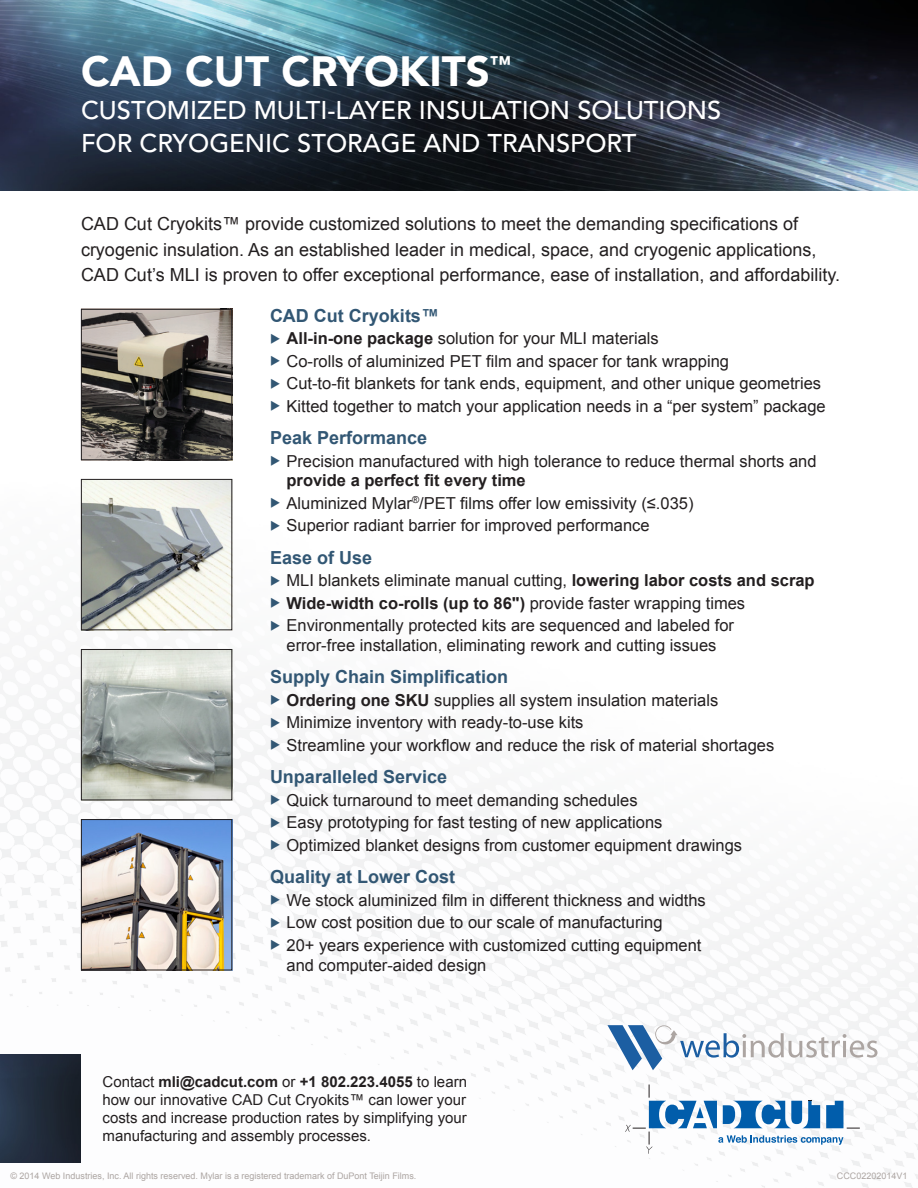
<style>
.page{position:relative;width:918px;height:1188px;background:#fff}
.page>*{position:absolute;margin:0;border:0;box-sizing:border-box;transform-origin:0 0}
.t1{font:900 42px "Avenir LT Std";color:#fff}
.t2{font:500 25.5px/33px "Avenir LT Std";color:#fff}
.t3{font:18px/25.5px "Arial";color:#231f20}
.t4{font:700 18px "Arial";color:#325774}
.t5{font:16.5px/19.8px "Arial";color:#231f20}
.t6{font:700 16.5px "Arial";color:#231f20}
.t7{font:15px/18px "Arial";color:#231f20;text-align:justify}
.t8{font:9px "Arial";color:#aca5a2}
.s1{color:#325774}
.s2{font-weight:700}
.s3{font-weight:400}
</style>
<div class="page">
<svg style="left:0;top:487px;width:370px;height:281px"></svg>
<svg style="left:0;top:768px;width:590px;height:91px"></svg>
<svg style="left:3px;top:859px;width:915px;height:329px"></svg>
<svg style="left:0;top:885px;width:918px;height:256px"></svg>
<img style="left:0;top:0;width:918px;height:190px">
<img style="left:0;top:1055px;width:81px;height:108px">
<svg style="left:608px;top:1025px;width:270px;height:45px"></svg>
<svg style="left:625px;top:1085px;width:235px;height:69px"></svg>
<img style="left:83px;top:311px;width:147px;height:147px">
<div style="left:81px;top:309px;width:151px;height:151px;border:1px solid #231f20"></div>
<img style="left:83px;top:481px;width:147px;height:147px">
<div style="left:81px;top:479px;width:151px;height:151px;border:1px solid #231f20"></div>
<img style="left:83px;top:821px;width:147px;height:147px">
<div style="left:81px;top:819px;width:151px;height:151px;border:1px solid #231f20"></div>
<img style="left:83px;top:651px;width:147px;height:147px">
<div style="left:81px;top:649px;width:151px;height:151px;border:1px solid #231f20"></div>
<h1 class="t1" style="left:81px;top:46px;width:431px">CAD CUT CRYOKITS<sup>™</sup></h1>
<h2 class="t2" style="left:81px;top:94px;width:642px">CUSTOMIZED MULTI-LAYER INSULATION SOLUTIONS<br>FOR CRYOGENIC STORAGE AND TRANSPORT</h2>
<p class="t3" style="left:81px;top:211px;width:761px">CAD Cut Cryokits™ provide customized solutions to meet the demanding specifications of cryogenic insulation. As an established leader in medical, space, and cryogenic applications,<br>CAD Cut’s MLI is proven to offer exceptional performance, ease of installation, and affordability.</p>
<p class="t4" style="left:270px;top:303px;width:171px">CAD Cut Cryokits™</p>
<p class="t5" style="left:270px;top:329px;width:390px"><span class="s1">◆</span> <span class="s2">All-in-one package</span> solution for your MLI materials</p>
<p class="t5" style="left:270px;top:351px;width:461px"><span class="s1">◆</span> Co-rolls of aluminized PET film and spacer for tank wrapping</p>
<p class="t5" style="left:270px;top:374px;width:553px"><span class="s1">◆</span> Cut-to-fit blankets for tank ends, equipment, and other unique geometries</p>
<p class="t5" style="left:270px;top:396px;width:557px"><span class="s1">◆</span> Kitted together to match your application needs in a “per system” package</p>
<p class="t4" style="left:270px;top:426px;width:159px">Peak Performance</p>
<p class="t5" style="left:286px;top:451px;width:532px;text-indent:-16px"><span class="s1">◆</span> Precision manufactured with high tolerance to reduce thermal shorts and <span class="s2">provide a perfect fit every time</span></p>
<p class="t5" style="left:270px;top:493px;width:425px"><span class="s1">◆</span> Aluminized Mylar<sup>®</sup>/PET films offer low emissivity (≤.035)</p>
<p class="t5" style="left:270px;top:516px;width:381px"><span class="s1">◆</span> Superior radiant barrier for improved performance</p>
<p class="t4" style="left:270px;top:545px;width:104px">Ease of Use</p>
<p class="t5" style="left:270px;top:571px;width:546px"><span class="s1">◆</span> MLI blankets eliminate manual cutting, <span class="s2">lowering labor costs and scrap</span></p>
<p class="t6" style="left:270px;top:592px;width:477px"><span class="s1">◆</span> Wide-width co-rolls (up to 86") <span class="s3">provide faster wrapping times</span></p>
<p class="t5" style="left:270px;top:616px;width:466px;text-align:center"><span class="s1">◆</span> Environmentally protected kits are sequenced and labeled for error-free installation, eliminating rework and cutting issues</p>
<p class="t4" style="left:270px;top:665px;width:240px">Supply Chain Simplification</p>
<p class="t5" style="left:270px;top:690px;width:450px"><span class="s1">◆</span> <span class="s2">Ordering one SKU</span> supplies all system insulation materials</p>
<p class="t5" style="left:270px;top:713px;width:315px"><span class="s1">◆</span> Minimize inventory with ready-to-use kits</p>
<p class="t5" style="left:270px;top:735px;width:506px"><span class="s1">◆</span> Streamline your workflow and reduce the risk of material shortages</p>
<p class="t4" style="left:270px;top:765px;width:179px">Unparalleled Service</p>
<p class="t5" style="left:270px;top:790px;width:369px"><span class="s1">◆</span> Quick turnaround to meet demanding schedules</p>
<p class="t5" style="left:270px;top:813px;width:394px"><span class="s1">◆</span> Easy prototyping for fast testing of new applications</p>
<p class="t5" style="left:270px;top:835px;width:474px"><span class="s1">◆</span> Optimized blanket designs from customer equipment drawings</p>
<p class="t4" style="left:270px;top:865px;width:187px">Quality at Lower Cost</p>
<p class="t5" style="left:270px;top:890px;width:437px"><span class="s1">◆</span> We stock aluminized film in different thickness and widths</p>
<p class="t5" style="left:270px;top:913px;width:394px"><span class="s1">◆</span> Low cost position due to our scale of manufacturing</p>
<p class="t5" style="left:286px;top:935px;width:416px;text-indent:-16px"><span class="s1">◆</span> 20+ years experience with customized cutting equipment and computer-aided design</p>
<p class="t7" style="left:103px;top:1073px;width:366px">Contact <span class="s2">mli@cadcut.com</span> or <span class="s2">+1 802.223.4055</span> to learn how our innovative CAD Cut Cryokits™ can lower your costs and increase production rates by simplifying your manufacturing and assembly processes.</p>
<p class="t8" style="left:10px;top:1170px;width:407px">© 2014 Web Industries, Inc. All rights reserved. Mylar is a registered trademark of DuPont Teijin Films.</p>
<p class="t8" style="left:837px;top:1170px;width:72px">CCC02202014V1</p>
</div>
